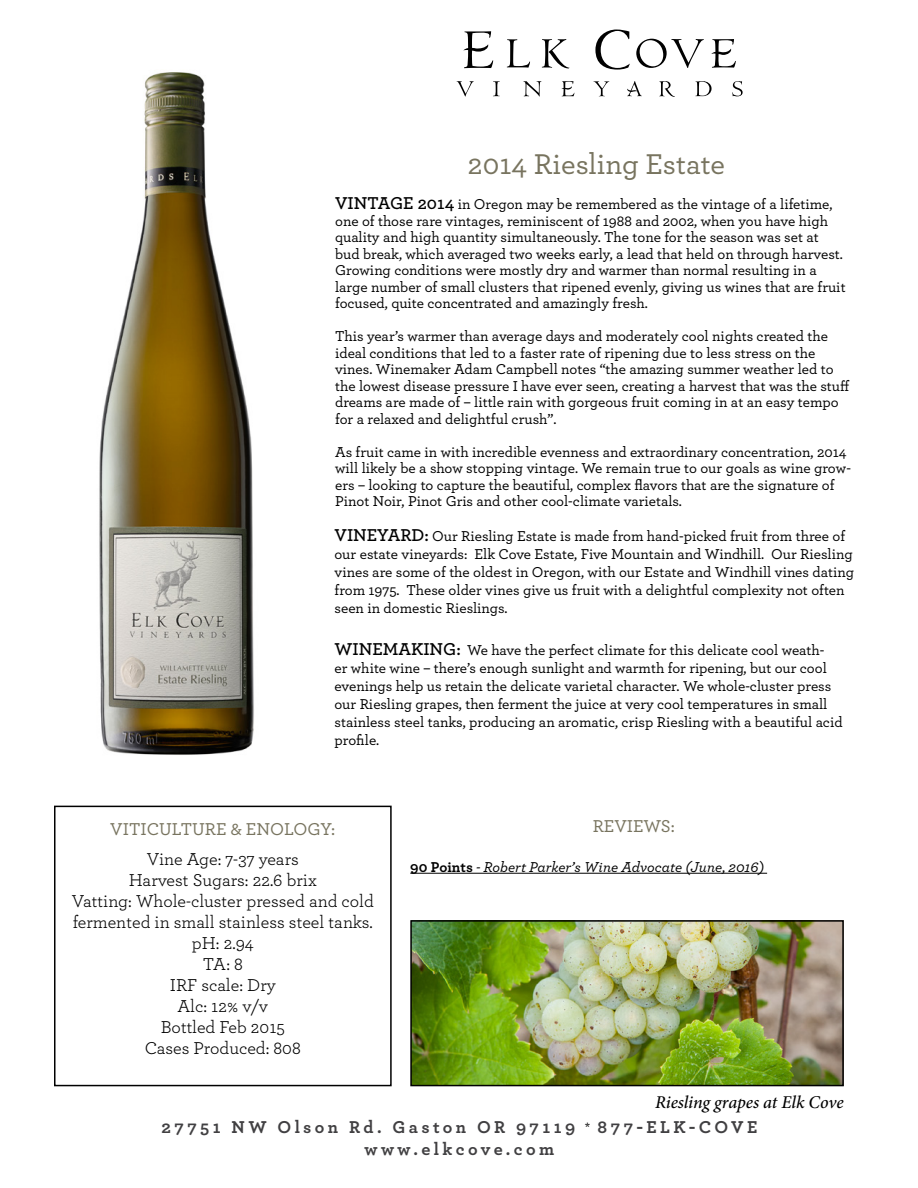
<style>
.page{position:relative;width:918px;height:1188px;background:#fff}
.page>*{position:absolute;margin:0;border:0;box-sizing:border-box;transform-origin:0 0}
.t1{font:500 30px "Archer";color:#78745f}
.t2{font:18px/21px "Archer";color:#000}
.t3{font:700 18px "Archer";letter-spacing:.19em;color:#414042}
.t4{font:500 18px "Archer";color:#78745f}
.t5{font:italic 500 18px "Minion Pro";letter-spacing:-.01em;color:#000}
.t6{font:500 15px/16.5px "Archer";color:#000}
.t7{font:italic 500 15px "Archer";color:#000}
.s1{font-weight:600;font-size:18px}
.s2{font-weight:700;font-style:normal}
.s3{font-weight:500;font-size:13.5px;color:#000}
</style>
<div class="page">
<div style="left:54px;top:806px;width:338px;height:280px;border:2px solid #000"></div>
<svg style="left:457px;top:81px;width:17px;height:16px"></svg>
<svg style="left:493px;top:81px;width:7px;height:15px"></svg>
<svg style="left:523px;top:81px;width:18px;height:15px"></svg>
<svg style="left:593px;top:81px;width:16px;height:15px"></svg>
<svg style="left:659px;top:81px;width:16px;height:16px"></svg>
<svg style="left:695px;top:81px;width:17px;height:15px"></svg>
<svg style="left:732px;top:81px;width:11px;height:15px"></svg>
<svg style="left:627px;top:81px;width:15px;height:15px"></svg>
<svg style="left:561px;top:81px;width:13px;height:15px"></svg>
<svg style="left:507px;top:39px;width:23px;height:29px"></svg>
<svg style="left:595px;top:30px;width:35px;height:40px"></svg>
<svg style="left:636px;top:39px;width:68px;height:29px"></svg>
<svg style="left:463px;top:31px;width:30px;height:37px"></svg>
<svg style="left:711px;top:39px;width:25px;height:29px"></svg>
<svg style="left:542px;top:39px;width:28px;height:29px"></svg>
<img style="left:413px;top:923px;width:428px;height:160px">
<div style="left:410px;top:920px;width:434px;height:166px;border:2px solid #000"></div>
<img style="left:99px;top:72px;width:155px;height:683px">
<hr style="left:410px;top:873px;width:357px;height:1px;background:#000">
<p class="t1" style="left:468px;top:142px;width:259px">2014 Riesling Estate</p>
<p class="t6" style="left:335px;top:195px;width:512px"><span class="s1">VINTAGE 2014</span> in Oregon may be remembered as the vintage of a lifetime, one of those rare vintages, reminiscent of 1988 and 2002, when you have high quality and high quantity simultaneously. The tone for the season was set at bud break, which averaged two weeks early, a lead that held on through harvest.<br>Growing conditions were mostly dry and warmer than normal resulting in a large number of small clusters that ripened evenly, giving us wines that are fruit focused, quite concentrated and amazingly fresh.</p>
<p class="t6" style="left:335px;top:327px;width:516px">This year’s warmer than average days and moderately cool nights created the ideal conditions that led to a faster rate of ripening due to less stress on the vines. Winemaker Adam Campbell notes “the amazing summer weather led to the lowest disease pressure I have ever seen, creating a harvest that was the stuff dreams are made of – little rain with gorgeous fruit coming in at an easy tempo for a relaxed and delightful crush”.</p>
<p class="t6" style="left:335px;top:443px;width:517px">As fruit came in with incredible evenness and extraordinary concentration, 2014 will likely be a show stopping vintage. We remain true to our goals as wine grow&shy;ers – looking to capture the beautiful, complex flavors that are the signature of Pinot Noir, Pinot Gris and other cool-climate varietals.</p>
<p class="t6" style="left:335px;top:526px;width:521px;line-height:18px"><span class="s1">VINEYARD:</span> Our Riesling Estate is made from hand-picked fruit from three of our estate vineyards: Elk Cove Estate, Five Mountain and Windhill. Our Riesling vines are some of the oldest in Oregon, with our Estate and Windhill vines dating from 1975. These older vines give us fruit with a delightful complexity not often seen in domestic Rieslings.</p>
<p class="t6" style="left:335px;top:640px;width:510px;line-height:18px"><span class="s1">WINEMAKING:</span> We have the perfect climate for this delicate cool weath-<br>er white wine – there’s enough sunlight and warmth for ripening, but our cool evenings help us retain the delicate varietal character. We whole-cluster press our Riesling grapes, then ferment the juice at very cool temperatures in small stainless steel tanks, producing an aromatic, crisp Riesling with a beautiful acid profile.</p>
<p class="t4" style="left:110px;top:816px;width:227px">VITICULTURE &amp; ENOLOGY:</p>
<p class="t2" style="left:147px;top:847px;width:153px">Vine Age: 7-37 years</p>
<p class="t2" style="left:129px;top:868px;width:189px">Harvest Sugars: 22.6 brix</p>
<p class="t2" style="left:72px;top:889px;width:304px">Vatting: Whole-cluster pressed and cold fermented in small stainless steel tanks.</p>
<p class="t2" style="left:192px;top:931px;width:63px">pH: 2.94</p>
<p class="t2" style="left:203px;top:952px;width:42px">TA: 8</p>
<p class="t2" style="left:170px;top:973px;width:108px">IRF scale: Dry</p>
<p class="t2" style="left:177px;top:994px;width:92px">Alc: 12% v/v</p>
<p class="t2" style="left:161px;top:1015px;width:126px">Bottled Feb 2015</p>
<p class="t2" style="left:145px;top:1036px;width:158px">Cases Produced: 808</p>
<p class="t4" style="left:593px;top:813px;width:83px">REVIEWS:</p>
<p class="t7" style="left:410px;top:856px;width:355px"><span class="s2">90 Points</span> - Robert Parker’s Wine Advocate (June, 2016)</p>
<p class="t5" style="left:655px;top:1090px;width:190px">Riesling grapes at Elk Cove</p>
<p class="t3" style="left:161px;top:1113px;width:597px">27751 NW Olson Rd. Gaston OR 97119 <span class="s3">*</span> 877-ELK-COVE</p>
<p class="t3" style="left:365px;top:1135px;width:191px">www.elkcove.com</p>
</div>
